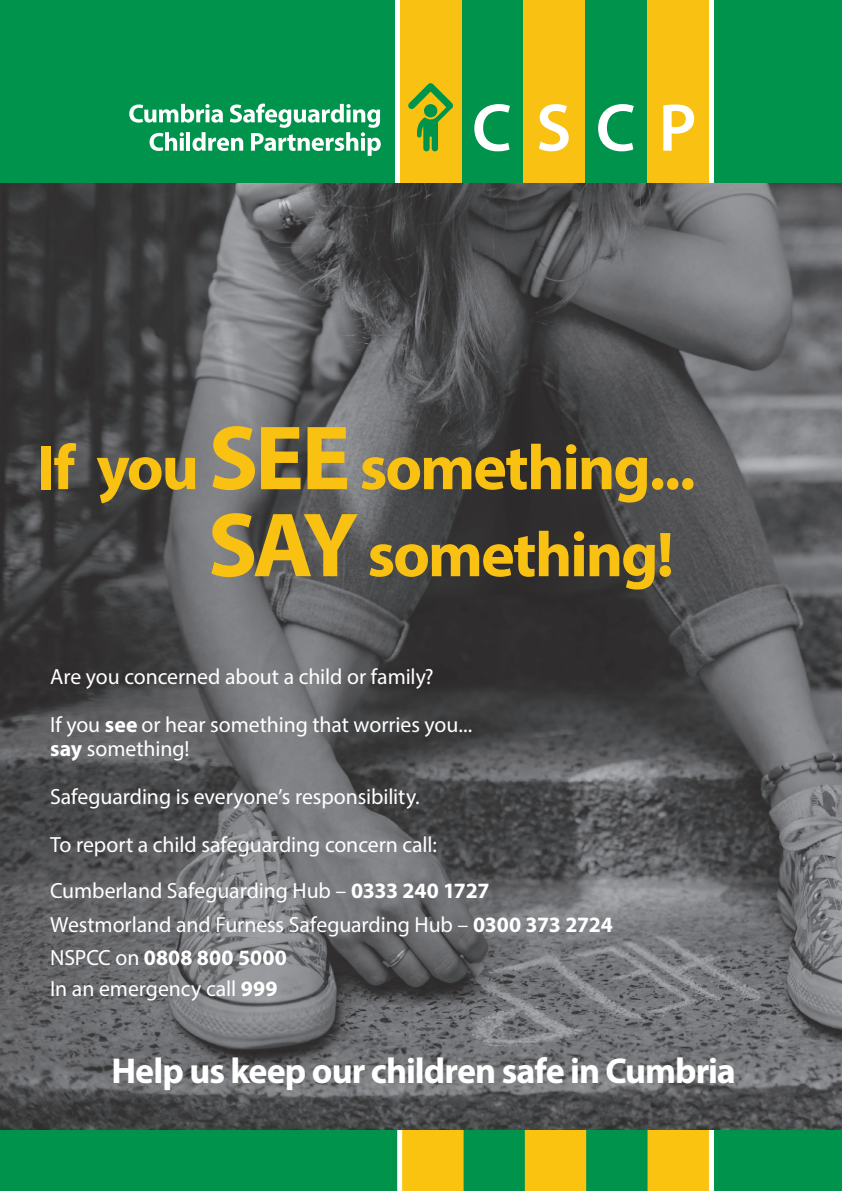
<style>
.page{position:relative;width:842px;height:1191px;background:#00934c}
.page>*{position:absolute;margin:0;border:0;box-sizing:border-box;transform-origin:0 0}
.t1{font:700 64px "Myriad Pro";letter-spacing:-.03em;color:#f9c212}
.t2{font:700 36px "Myriad Pro";letter-spacing:-.03em;color:#fff}
.t3{font:22px "Myriad Pro";letter-spacing:-.005em;color:#fff}
.t4{font:700 22px "Myriad Pro";letter-spacing:.005em;color:#fff}
.s1{font-size:92px}
.s2{font-weight:700}
.s3{font-weight:400}
</style>
<div class="page">
<div style="left:395px;top:0;width:318px;height:188px;background:#fff"></div>
<div style="left:461px;top:0;width:62px;height:183px;background:#00934c"></div>
<div style="left:523px;top:0;width:62px;height:183px;background:#f9c212"></div>
<div style="left:585px;top:0;width:62px;height:183px;background:#00934c"></div>
<div style="left:647px;top:0;width:61px;height:183px;background:#f9c212"></div>
<div style="left:400px;top:0;width:61px;height:183px;background:#f9c212"></div>
<svg style="left:474px;top:104px;width:36px;height:47px"></svg>
<svg style="left:539px;top:104px;width:30px;height:47px"></svg>
<svg style="left:598px;top:104px;width:36px;height:47px"></svg>
<svg style="left:663px;top:104px;width:31px;height:47px"></svg>
<svg style="left:408px;top:83px;width:45px;height:68px"></svg>
<svg style="left:129px;top:104px;width:252px;height:52px"></svg>
<img style="left:386px;top:1129px;width:327px;height:62px">
<img style="left:0;top:183px;width:842px;height:946px">
<p class="t1" style="left:37px;top:426px;width:660px">If you <span class="s1">SEE</span> something...</p>
<p class="t1" style="left:208px;top:513px;width:468px"><span class="s1">SAY</span> something!</p>
<p class="t3" style="left:50px;top:663px;width:385px">Are you concerned about a child or family?</p>
<p class="t3" style="left:50px;top:711px;width:423px">If you <span class="s2">see</span> or hear something that worries you...</p>
<p class="t3" style="left:50px;top:735px;width:141px"><span class="s2">say</span> something!</p>
<p class="t3" style="left:50px;top:783px;width:371px">Safeguarding is everyone’s responsibility.</p>
<p class="t3" style="left:50px;top:831px;width:388px">To report a child safeguarding concern call:</p>
<p class="t3" style="left:50px;top:877px;width:441px">Cumberland Safeguarding Hub – <span class="s2">0333 240 1727</span></p>
<p class="t3" style="left:50px;top:910px;width:564px">Westmorland and Furness Safeguarding Hub – <span class="s2">0300 373 2724</span></p>
<p class="t4" style="left:50px;top:943px;width:238px"><span class="s3">NSPCC on</span> 0808 800 5000</p>
<p class="t3" style="left:50px;top:975px;width:229px">In an emergency call <span class="s2">999</span></p>
<p class="t2" style="left:111px;top:1047px;width:626px">Help us keep our children safe in Cumbria</p>
</div>
